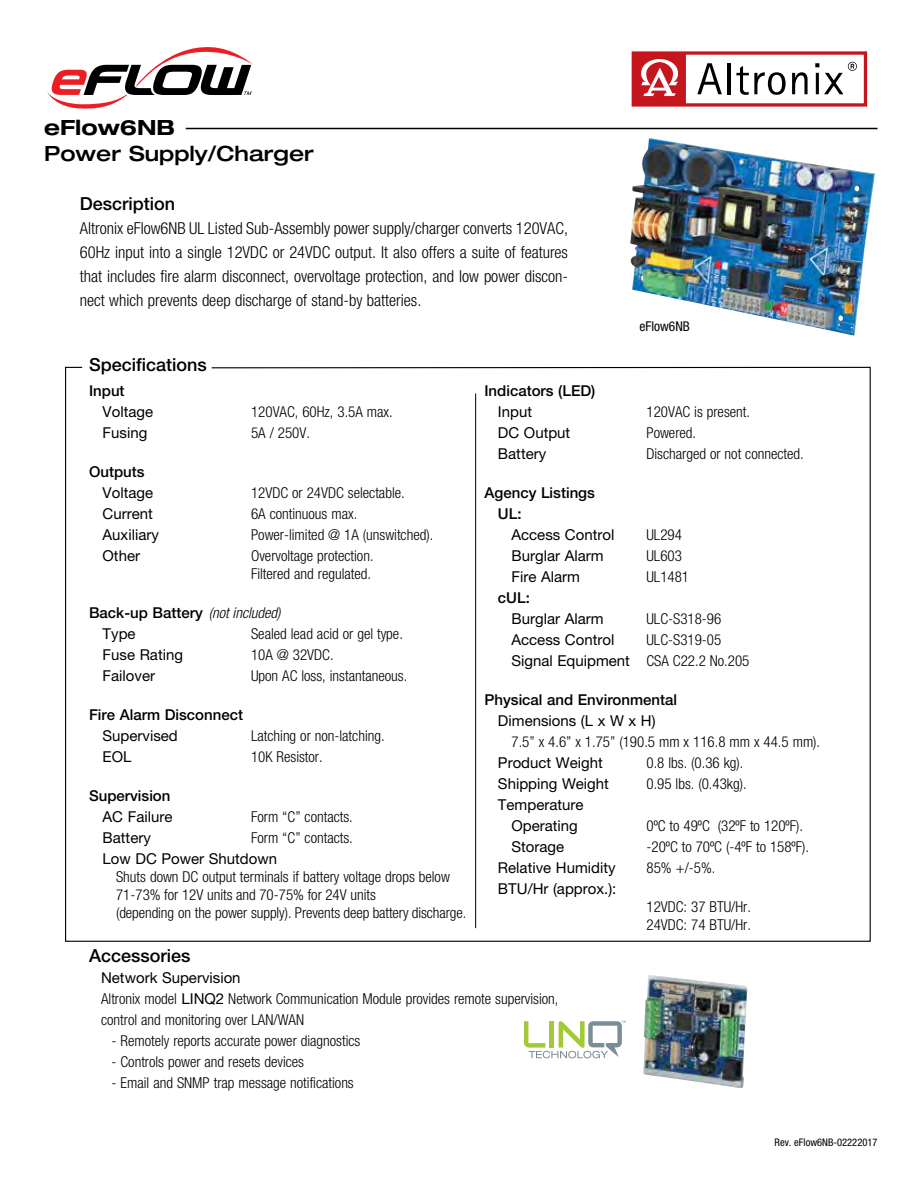
<style>
.page{position:relative;width:918px;height:1188px;background:#fff}
.page>*{position:absolute;margin:0;border:0;box-sizing:border-box;transform-origin:0 0}
.t1{font:500 expanded 21px "Helvetica Neue";color:#000}
.t2{font:700 expanded 21px "Helvetica Neue";color:#000}
.t3{font:500 18px "Helvetica Neue";color:#000}
.t4{font:300 condensed 16.5px/24px "Helvetica Neue";color:#000;text-align:justify}
.t5{font:300 condensed 15px/18px "Helvetica Neue";color:#000}
.t6{font:15px/21px "Helvetica Neue";color:#000;text-align:center}
.t7{font:500 15px/21px "Helvetica Neue";color:#000}
.t8{font:condensed 13.5px "Helvetica Neue";color:#000}
.t9{font:condensed 10.5px "Helvetica Neue";color:#000}
.t10{font:500 4.5px "Helvetica Neue";color:#7b8d97}
.s1{font-weight:300;font-style:italic;font-stretch:condensed}
.s2{font-weight:400}
.s3{font-weight:400;font-stretch:normal}
</style>
<div class="page">
<svg style="left:632px;top:51px;width:235px;height:56px"></svg>
<hr style="left:186px;top:128px;width:692px;height:1px;background:#000">
<svg style="left:47px;top:47px;width:206px;height:62px"></svg>
<svg style="left:65px;top:366px;width:806px;height:576px"></svg>
<hr style="left:475px;top:393px;width:1px;height:535px;background:#000">
<svg style="left:524px;top:1021px;width:98px;height:37px"></svg>
<img style="left:643px;top:975px;width:105px;height:113px">
<img style="left:630px;top:138px;width:245px;height:198px">
<h1 class="t2" style="left:44px;top:114px;width:133px">eFlow6NB</h1>
<h1 class="t1" style="left:44px;top:141px;width:271px">Power Supply/Charger</h1>
<p class="t3" style="left:80px;top:192px;width:97px">Description</p>
<p class="t4" style="left:80px;top:216px;width:490px">Altronix eFlow6NB UL Listed Sub-Assembly power supply/charger converts 120VAC, 60Hz input into a single 12VDC or 24VDC output. It also offers a suite of features that includes fire alarm disconnect, overvoltage protection, and low power discon&shy;nect which prevents deep discharge of stand-by batteries.</p>
<p class="t3" style="left:89px;top:354px;width:119px">Specifications</p>
<p class="t8" style="left:640px;top:318px;width:52px">eFlow6NB</p>
<p class="t7" style="left:89px;top:380px;width:37px">Input</p>
<p class="t6" style="left:103px;top:401px;width:52px">Voltage</p>
<p class="t5" style="left:251px;top:403px;width:143px">120VAC, 60Hz, 3.5A max.</p>
<p class="t6" style="left:103px;top:422px;width:46px">Fusing</p>
<p class="t5" style="left:251px;top:424px;width:60px">5A / 250V.</p>
<p class="t7" style="left:89px;top:461px;width:57px">Outputs</p>
<p class="t6" style="left:103px;top:482px;width:52px">Voltage</p>
<p class="t5" style="left:251px;top:484px;width:155px">12VDC or 24VDC selectable.</p>
<p class="t6" style="left:103px;top:503px;width:52px">Current</p>
<p class="t5" style="left:251px;top:505px;width:108px">6A continuous max.</p>
<p class="t6" style="left:103px;top:524px;width:58px">Auxiliary</p>
<p class="t5" style="left:251px;top:526px;width:184px">Power-limited @ 1A (unswitched).</p>
<p class="t6" style="left:103px;top:545px;width:39px">Other</p>
<p class="t5" style="left:251px;top:547px;width:124px">Overvoltage protection.<br>Filtered and regulated.</p>
<p class="t7" style="left:103px;top:602px;width:180px;text-indent:-13px">Back-up Battery <span class="s1">(not included)<br></span><span class="s2">Type</span></p>
<p class="t5" style="left:251px;top:625px;width:153px">Sealed lead acid or gel type.</p>
<p class="t6" style="left:103px;top:644px;width:82px">Fuse Rating</p>
<p class="t5" style="left:251px;top:646px;width:84px">10A @ 32VDC.</p>
<p class="t6" style="left:103px;top:665px;width:54px">Failover</p>
<p class="t5" style="left:251px;top:667px;width:158px">Upon AC loss, instantaneous.</p>
<p class="t7" style="left:89px;top:704px;width:155px">Fire Alarm Disconnect</p>
<p class="t6" style="left:103px;top:725px;width:77px">Supervised</p>
<p class="t5" style="left:251px;top:727px;width:135px">Latching or non-latching.</p>
<p class="t6" style="left:103px;top:746px;width:30px">EOL</p>
<p class="t5" style="left:251px;top:748px;width:73px">10K Resistor.</p>
<p class="t7" style="left:89px;top:785px;width:83px">Supervision</p>
<p class="t6" style="left:103px;top:806px;width:71px">AC Failure</p>
<p class="t5" style="left:251px;top:808px;width:103px">Form “C” contacts.</p>
<p class="t6" style="left:103px;top:827px;width:50px">Battery</p>
<p class="t5" style="left:251px;top:829px;width:103px">Form “C” contacts.</p>
<p class="t6" style="left:103px;top:848px;width:176px">Low DC Power Shutdown</p>
<p class="t5" style="left:116px;top:868px;width:352px">Shuts down DC output terminals if battery voltage drops below<br>71-73% for 12V units and 70-75% for 24V units<br>(depending on the power supply). Prevents deep battery discharge.</p>
<p class="t7" style="left:484px;top:380px;width:113px">Indicators (LED)</p>
<p class="t6" style="left:498px;top:401px;width:36px">Input</p>
<p class="t5" style="left:646px;top:403px;width:105px">120VAC is present.</p>
<p class="t6" style="left:498px;top:422px;width:74px">DC Output</p>
<p class="t5" style="left:646px;top:424px;width:51px">Powered.</p>
<p class="t6" style="left:498px;top:443px;width:50px">Battery</p>
<p class="t5" style="left:646px;top:445px;width:159px">Discharged or not connected.</p>
<p class="t7" style="left:498px;top:482px;width:98px;text-indent:-14px">Agency Listings<br>UL:</p>
<p class="t6" style="left:511px;top:524px;width:104px">Access Control</p>
<p class="t5" style="left:646px;top:526px;width:37px">UL294</p>
<p class="t6" style="left:511px;top:545px;width:94px">Burglar Alarm</p>
<p class="t5" style="left:646px;top:547px;width:37px">UL603</p>
<p class="t6" style="left:511px;top:566px;width:70px">Fire Alarm</p>
<p class="t5" style="left:646px;top:568px;width:44px">UL1481</p>
<p class="t7" style="left:498px;top:587px;width:33px">cUL:</p>
<p class="t6" style="left:511px;top:608px;width:94px">Burglar Alarm</p>
<p class="t5" style="left:646px;top:610px;width:76px">ULC-S318-96</p>
<p class="t6" style="left:511px;top:629px;width:104px">Access Control</p>
<p class="t5" style="left:511px;top:629px;width:240px;line-height:21px;text-indent:135px">ULC-S319-05<br><span class="s3">Signal Equipment</span> CSA C22.2 No.205</p>
<p class="t7" style="left:484px;top:689px;width:194px">Physical and Environmental</p>
<p class="t6" style="left:498px;top:710px;width:159px">Dimensions (L x W x H)</p>
<p class="t5" style="left:511px;top:733px;width:310px">7.5” x 4.6” x 1.75” (190.5 mm x 116.8 mm x 44.5 mm).</p>
<p class="t6" style="left:498px;top:752px;width:106px">Product Weight</p>
<p class="t5" style="left:646px;top:754px;width:98px">0.8 lbs. (0.36 kg).</p>
<p class="t6" style="left:498px;top:773px;width:113px">Shipping Weight</p>
<p class="t5" style="left:646px;top:775px;width:102px">0.95 lbs. (0.43kg).</p>
<p class="t6" style="left:498px;top:794px;width:87px">Temperature<br>Operating</p>
<p class="t5" style="left:646px;top:817px;width:158px">0ºC to 49ºC (32ºF to 120ºF).</p>
<p class="t6" style="left:511px;top:836px;width:54px">Storage</p>
<p class="t5" style="left:646px;top:838px;width:164px">-20ºC to 70ºC (-4ºF to 158ºF).</p>
<p class="t6" style="left:498px;top:857px;width:119px">Relative Humidity</p>
<p class="t5" style="left:646px;top:859px;width:70px">85% +/-5%.</p>
<p class="t6" style="left:498px;top:878px;width:120px">BTU/Hr (approx.):</p>
<p class="t5" style="left:646px;top:898px;width:106px">12VDC: 37 BTU/Hr.<br>24VDC: 74 BTU/Hr.</p>
<p class="t3" style="left:89px;top:945px;width:103px">Accessories</p>
<p class="t5" style="left:101px;top:967px;width:459px;line-height:21px"><span class="s3">Network Supervision<br></span>Altronix model <span class="s3">LINQ2</span> Network Communication Module provides remote supervision, control and monitoring over LAN/WAN</p>
<p class="t5" style="left:112px;top:1032px;width:250px">- Remotely reports accurate power diagnostics</p>
<p class="t5" style="left:112px;top:1053px;width:194px">- Controls power and resets devices</p>
<p class="t5" style="left:112px;top:1074px;width:244px">- Email and SNMP trap message notifications</p>
<p class="t10" style="left:622px;top:1019px;width:6px">™</p>
<p class="t9" style="left:775px;top:1136px;width:104px">Rev. eFlow6NB-02222017</p>
</div>
